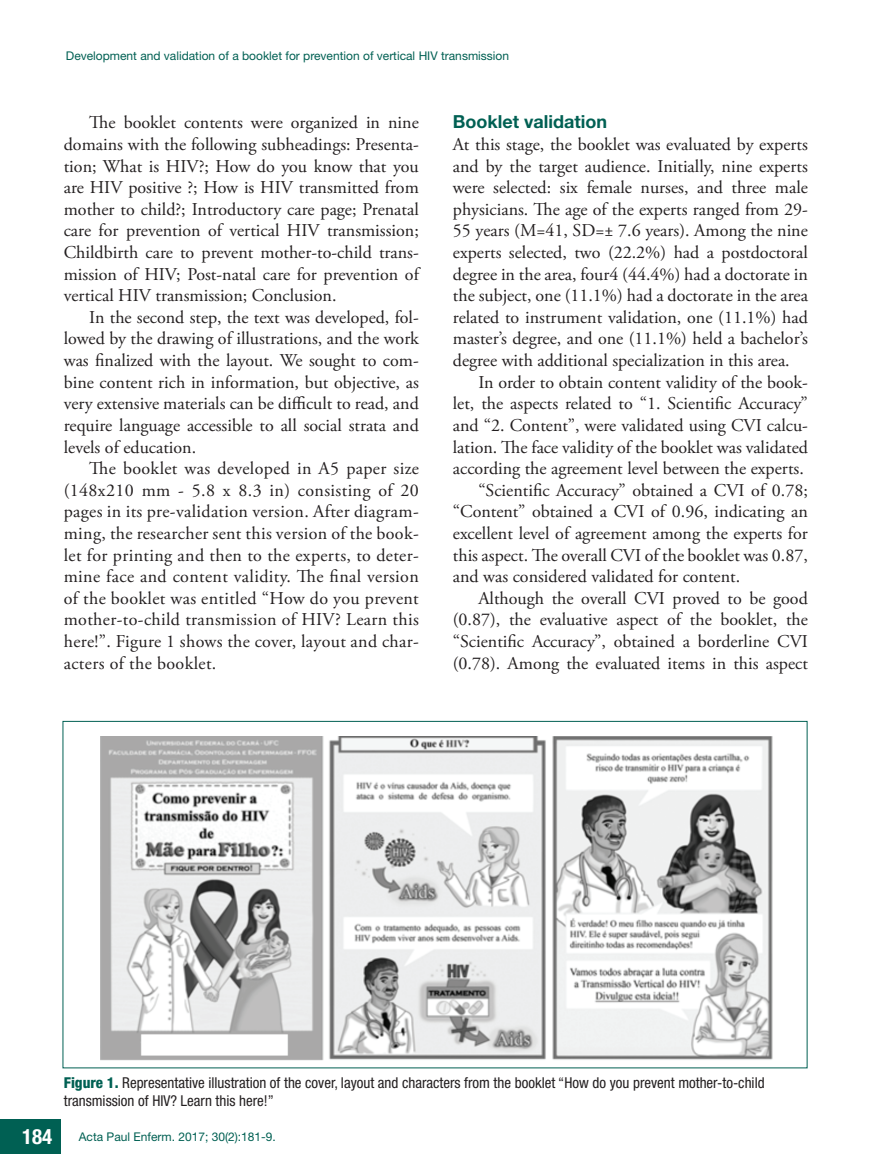
<style>
.page{position:relative;width:893px;height:1170px;background:#fff}
.page>*{position:absolute;margin:0;border:0;box-sizing:border-box;transform-origin:0 0}
.t1{font:700 condensed 21px "Helvetica Neue LT Std";color:#fff}
.t2{font:18px/21.6px "Adobe Garamond Pro";color:#231f20;text-align:justify}
.t3{font:700 18px "Helvetica Neue LT Std";color:#006053}
.t4{font:condensed 15px/18px "Helvetica Neue LT Std";color:#231f20}
.t5{font:12px "Helvetica Neue LT Std";color:#006053}
.s1{font-weight:800;color:#006053}
</style>
<div class="page">
<div style="left:0;top:1118px;width:61px;height:35px;background:#006053"></div>
<img style="left:100px;top:736px;width:673px;height:325px">
<p class="t5" style="left:66px;top:48px;width:445px">Development and validation of a booklet for prevention of vertical HIV transmission</p>
<p class="t2" style="left:64px;top:112px;width:357px;text-indent:26px">The booklet contents were organized in nine domains with the following subheadings: Presenta&shy;tion; What is HIV?; How do you know that you are HIV positive ?; How is HIV transmitted from mother to child?; Introductory care page; Prenatal care for prevention of vertical HIV transmission; Childbirth care to prevent mother-to-child trans&shy;mission of HIV; Post-natal care for prevention of vertical HIV transmission; Conclusion.</p>
<p class="t2" style="left:64px;top:307px;width:357px;text-indent:26px">In the second step, the text was developed, fol&shy;lowed by the drawing of illustrations, and the work was finalized with the layout. We sought to com&shy;bine content rich in information, but objective, as very extensive materials can be difficult to read, and require language accessible to all social strata and levels of education.</p>
<p class="t2" style="left:64px;top:458px;width:357px;text-indent:26px">The booklet was developed in A5 paper size (148x210 mm - 5.8 x 8.3 in) consisting of 20 pages in its pre-validation version. After diagram&shy;ming, the researcher sent this version of the book&shy;let for printing and then to the experts, to deter&shy;mine face and content validity. The final version of the booklet was entitled “How do you prevent mother-to-child transmission of HIV? Learn this here!”. Figure 1 shows the cover, layout and char&shy;acters of the booklet.</p>
<p class="t3" style="left:453px;top:111px;width:156px">Booklet validation</p>
<p class="t2" style="left:453px;top:134px;width:357px">At this stage, the booklet was evaluated by experts and by the target audience. Initially, nine experts were selected: six female nurses, and three male physicians. The age of the experts ranged from 29- 55 years (M=41, SD=± 7.6 years). Among the nine experts selected, two (22.2%) had a postdoctoral degree in the area, four4 (44.4%) had a doctorate in the subject, one (11.1%) had a doctorate in the area related to instrument validation, one (11.1%) had master’s degree, and one (11.1%) held a bachelor’s degree with additional specialization in this area.</p>
<p class="t2" style="left:478px;top:372px;width:331px">In order to obtain content validity of the book-</p>
<p class="t2" style="left:453px;top:393px;width:356px">let, the aspects related to “1. Scientific Accuracy”</p>
<p class="t2" style="left:453px;top:415px;width:357px">and “2. Content”, were validated using CVI calcu-</p>
<p class="t2" style="left:453px;top:436px;width:357px">lation. The face validity of the booklet was validated</p>
<p class="t2" style="left:453px;top:458px;width:352px">according the agreement level between the experts.</p>
<p class="t2" style="left:478px;top:480px;width:331px">“Scientific Accuracy” obtained a CVI of 0.78;</p>
<p class="t2" style="left:453px;top:501px;width:357px">“Content” obtained a CVI of 0.96, indicating an</p>
<p class="t2" style="left:453px;top:523px;width:357px">excellent level of agreement among the experts for</p>
<p class="t2" style="left:453px;top:544px;width:356px">this aspect. The overall CVI of the booklet was 0.87,</p>
<p class="t2" style="left:453px;top:566px;width:289px">and was considered validated for content.</p>
<p class="t2" style="left:478px;top:588px;width:331px">Although the overall CVI proved to be good</p>
<p class="t2" style="left:453px;top:609px;width:357px">(0.87), the evaluative aspect of the booklet, the</p>
<p class="t2" style="left:453px;top:631px;width:357px">“Scientific Accuracy”, obtained a borderline CVI</p>
<p class="t2" style="left:453px;top:652px;width:357px">(0.78). Among the evaluated items in this aspect</p>
<p class="t4" style="left:64px;top:1073px;width:702px"><span class="s1">Figure 1.</span> Representative illustration of the cover, layout and characters from the booklet “How do you prevent mother-to-child transmission of HIV? Learn this here!”</p>
<p class="t1" style="left:22px;top:1123px;width:32px">184</p>
<p class="t5" style="left:79px;top:1129px;width:199px">Acta Paul Enferm. 2017; 30(2):181-9.</p>
</div>
